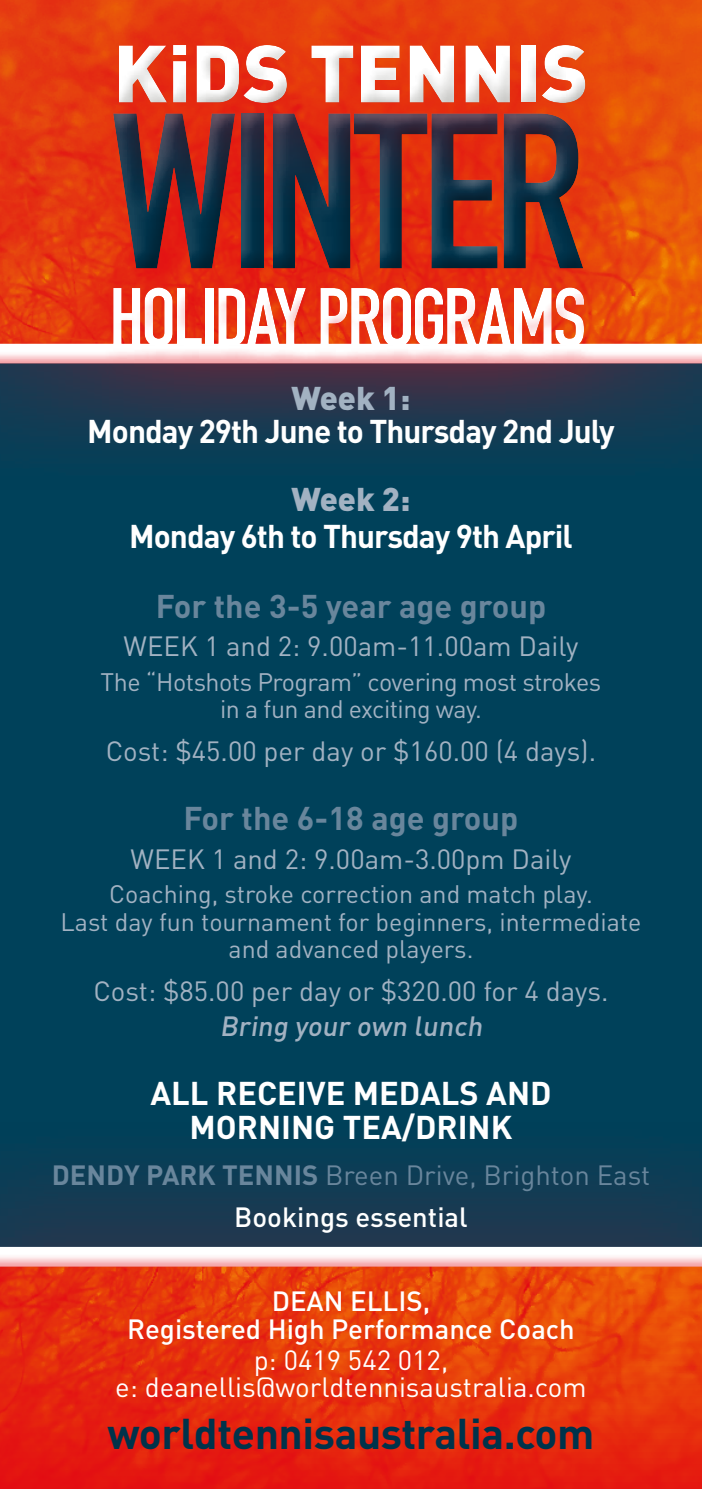
<style>
.page{position:relative;width:702px;height:1489px;background:#fff}
.page>*{position:absolute;margin:0;border:0;box-sizing:border-box;transform-origin:0 0}
.t1{font:700 217.5px "DIN Condensed";letter-spacing:-.04em;color:#00334b}
.t2{font:700 82px "DIN Condensed";letter-spacing:-.035em;color:#fff}
.t3{font:900 80px "DIN";color:#fff}
.t4{font:700 42.5px "DIN";letter-spacing:-.01em;color:#00334b}
.t5{font:700 32.5px "DIN";letter-spacing:-.03em;color:#fff}
.t6{font:700 32.5px "DIN";color:#69869c}
.t7{font:700 32.5px/34px "DIN";color:#fff;text-align:center}
.t8{font:900 32.5px "DIN";color:#a2b2c2}
.t9{font:27.5px "DIN";color:#a2b2c2}
.t10{font:27.5px/42.2px "DIN";color:#69869c;text-align:center}
.t11{font:27.5px/27.5px "DIN";color:#fff;text-align:center}
.t12{font:500 27.5px/27.5px "DIN";color:#fff;text-align:center}
.t13{font:500 27.5px "DIN";color:#a2b2c2}
.t14{font:25px/27.5px "DIN";color:#a2b2c2;text-align:center}
.t15{font:25px/27.5px "DIN";letter-spacing:-.02em;color:#a2b2c2;text-align:center}
.s1{font-weight:700}
.s2{font-weight:500;color:#fff}
</style>
<div class="page">
<img style="left:0;top:1392px;width:702px;height:96px">
<div style="left:0;top:361px;width:702px;height:886px;background:#00415a"></div>
<div style="left:0;top:1120px;width:702px;height:272px;background:#e30613;opacity:.75"></div>
<div style="left:0;top:1225px;width:702px;height:41px;background:#20384f"></div>
<div style="left:0;top:1245px;width:702px;height:42px;background:#e30613;opacity:.9"></div>
<div style="left:0;top:0;width:702px;height:490px;background:#e30613;opacity:.75"></div>
<div style="left:0;top:111px;width:702px;height:265px;background:#e30613;opacity:.9"></div>
<div style="left:0;top:0;width:702px;height:228px;background:#e30613;opacity:.75"></div>
<div style="left:99px;top:24px;width:495px;height:85px;background:#fff;opacity:.75"></div>
<div style="left:107px;top:40px;width:497px;height:83px;background:#525149;opacity:.9"></div>
<h3 class="t3" style="left:113px;top:20px;width:477px">KiDS TENNIS</h3>
<h1 class="t1" style="left:110px;top:64px;width:477px">WINTER</h1>
<h2 class="t2" style="left:109px;top:269px;width:478px">HOLIDAY PROGRAMS</h2>
<p class="t8" style="left:291px;top:376px;width:120px">Week 1:</p>
<p class="t5" style="left:87px;top:409px;width:529px">Monday 29th June to Thursday 2nd July</p>
<p class="t8" style="left:291px;top:477px;width:120px">Week 2:</p>
<p class="t5" style="left:129px;top:515px;width:445px">Monday 6th to Thursday 9th April</p>
<p class="t6" style="left:156px;top:584px;width:392px">For the 3-5 year age group</p>
<p class="t9" style="left:124px;top:629px;width:456px">WEEK 1 and 2: 9.00am-11.00am Daily</p>
<p class="t15" style="left:101px;top:667px;width:502px">The “Hotshots Program” covering most strokes in a fun and exciting way.</p>
<p class="t9" style="left:106px;top:733px;width:492px">Cost: $45.00 per day or $160.00 (4 days).</p>
<p class="t6" style="left:183px;top:797px;width:336px">For the 6-18 age group</p>
<p class="t9" style="left:130px;top:841px;width:442px">WEEK 1 and 2: 9.00am-3.00pm Daily</p>
<p class="t14" style="left:61px;top:880px;width:582px">Coaching, stroke correction and match play.<br>Last day fun tournament for beginners, intermediate and advanced players.</p>
<p class="t9" style="left:93px;top:973px;width:516px">Cost: $85.00 per day or $320.00 for 4 days.</p>
<p class="t13" style="left:220px;top:1008px;width:269px">Bring your own lunch</p>
<p class="t7" style="left:150px;top:1074px;width:402px">ALL RECEIVE MEDALS AND<br>MORNING TEA/DRINK</p>
<p class="t10" style="left:52px;top:1153px;width:600px"><span class="s1">DENDY PARK TENNIS</span> Breen Drive, Brighton East<br><span class="s2">Bookings essential</span></p>
<p class="t12" style="left:127px;top:1286px;width:449px">DEAN ELLIS,<br>Registered High Performance Coach</p>
<p class="t11" style="left:115px;top:1345px;width:473px">p: 0419 542 012,<br>e: deanellis@worldtennisaustralia.com</p>
<h3 class="t4" style="left:107px;top:1405px;width:488px">worldtennisaustralia.com</h3>
</div>
